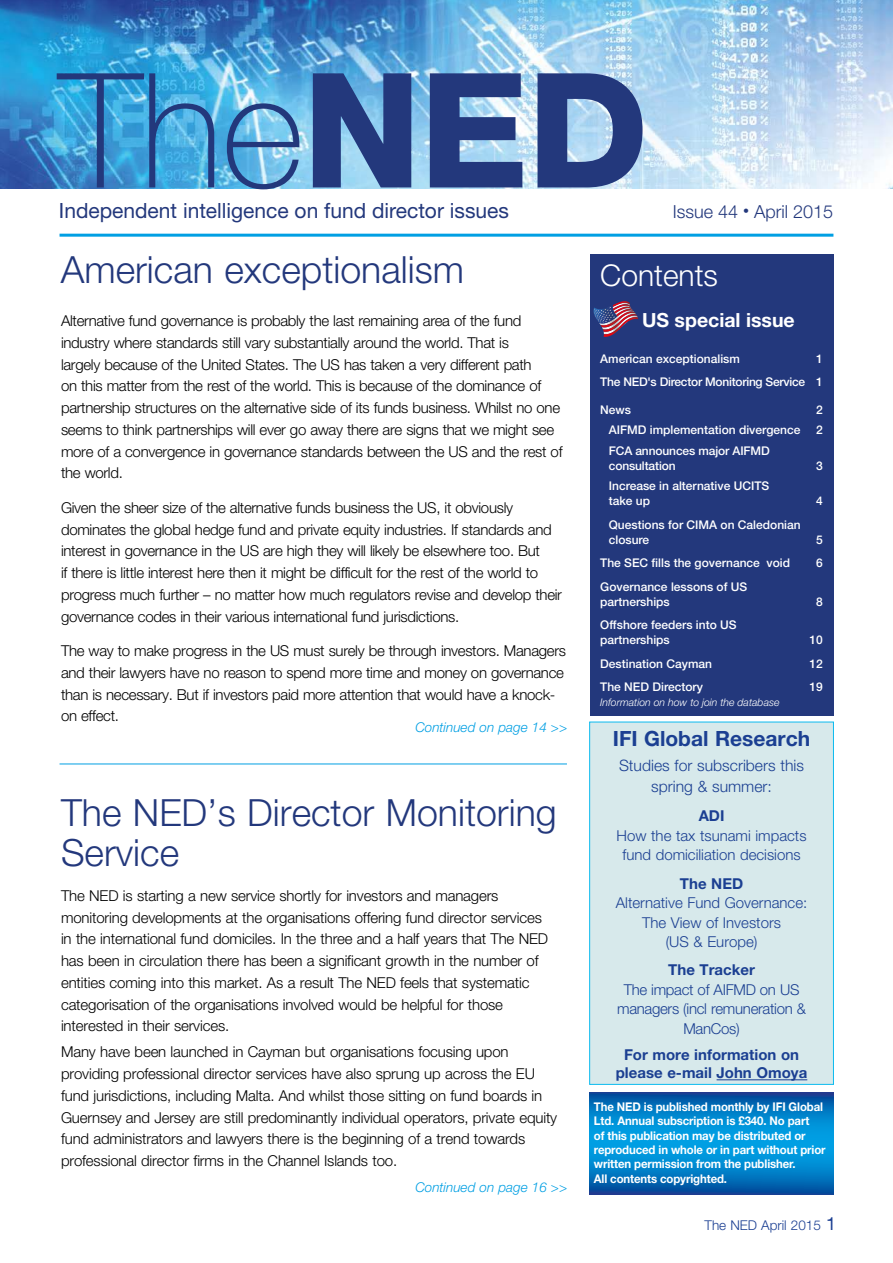
<style>
.page{position:relative;width:893px;height:1263px;background:#fff}
.page>*{position:absolute;margin:0;border:0;box-sizing:border-box;transform-origin:0 0}
.t1{font:300 37.5px/40.5px "Helvetica Neue";color:#23387c}
.t2{font:300 30px "Helvetica Neue";color:#fff}
.t3{font:21px "Helvetica Neue";color:#23387c}
.t4{font:700 21px "Helvetica Neue";color:#1b3f92}
.t5{font:700 19.5px "Helvetica Neue";color:#fff}
.t6{font:300 18px "Helvetica Neue";color:#23387c}
.t7{font:300 15.75px/21px "Helvetica Neue";color:#1b3f92;text-align:center}
.t8{font:300 15px/21.8px "Helvetica Neue";letter-spacing:-.02em;color:#000}
.t9{font:300 15px/19.5px "Helvetica Neue";color:#1b3f92;text-align:center}
.t10{font:700 15px/18px "Helvetica Neue";color:#1b3f92;text-align:center}
.t11{font:300 15px/19.5px "Helvetica Neue";letter-spacing:-.02em;color:#1b3f92;text-align:center}
.t12{font:italic 300 13.5px "Helvetica Neue";color:#009fe3}
.t13{font:300 13.5px "Helvetica Neue";color:#1b3f92}
.t14{font:500 12px/15px "Helvetica Neue";color:#fff}
.t15{font:700 12px/14.4px "Helvetica Neue";letter-spacing:-.01em;color:#fff;scale:.95 1}
.t16{font:500 12px/23.5px "Helvetica Neue";letter-spacing:-.02em;color:#fff;text-align:right}
.t17{font:italic 300 10.5px "Helvetica Neue";color:#fff}
.s1{font-weight:400;font-size:18px}
</style>
<div class="page">
<img style="left:0;top:0;width:893px;height:188px">
<hr style="left:60px;top:234px;width:773px;height:3px;background:#009fe3">
<img style="left:51px;top:36px;width:360px;height:153px">
<svg style="left:430px;top:73px;width:92px;height:114px;background:#4b649b"></svg>
<svg style="left:537px;top:73px;width:105px;height:114px;background:#516aa0"></svg>
<div style="left:590px;top:254px;width:243px;height:462px;background:#23387c"></div>
<div style="left:589px;top:722px;width:245px;height:363px;background:#d7e9eb;border:1px solid #0bbbef"></div>
<svg style="left:590px;top:1093px;width:243px;height:101px;background:#017fc8"></svg>
<hr style="left:60px;top:764px;width:507px;height:1px;background:#009fe3">
<hr style="left:717px;top:1079px;width:90px;height:1px;background:#1b3f92">
<img style="left:613px;top:301px;width:17px;height:13px">
<img style="left:594px;top:312px;width:18px;height:11px">
<img style="left:594px;top:307px;width:17px;height:6px">
<h3 class="t3" style="left:59px;top:198px;width:452px">Independent intelligence on fund director issues</h3>
<p class="t6" style="left:673px;top:201px;width:162px">Issue 44 <sup>•</sup> April 2015</p>
<h1 class="t1" style="left:61px;top:248px;width:405px">American exceptionalism</h1>
<p class="t8" style="left:61px;top:310px;width:503px">Alternative fund governance is probably the last remaining area of the fund industry where standards still vary substantially around the world. That is<br>largely because of the United States. The US has taken a very different path<br>on this matter from the rest of the world. This is because of the dominance of partnership structures on the alternative side of its funds business. Whilst no one seems to think partnerships will ever go away there are signs that we might see more of a convergence in governance standards between the US and the rest of the world.</p>
<p class="t8" style="left:61px;top:496px;width:502px">Given the sheer size of the alternative funds business the US, it obviously dominates the global hedge fund and private equity industries. If standards and interest in governance in the US are high they will likely be elsewhere too. But<br>if there is little interest here then it might be difficult for the rest of the world to progress much further – no matter how much regulators revise and develop their governance codes in their various international fund jurisdictions.</p>
<p class="t8" style="left:61px;top:640px;width:506px">The way to make progress in the US must surely be through investors. Managers and their lawyers have no reason to spend more time and money on governance than is necessary. But if investors paid more attention that would have a knock&shy;on effect.</p>
<p class="t12" style="left:415px;top:719px;width:153px">Continued on page 14 &gt;&gt;</p>
<h1 class="t1" style="left:61px;top:791px;width:497px">The NED’s Director Monitoring<br>Service</h1>
<p class="t8" style="left:61px;top:884px;width:489px">The NED is starting a new service shortly for investors and managers monitoring developments at the organisations offering fund director services in the international fund domiciles. In the three and a half years that The NED has been in circulation there has been a significant growth in the number of entities coming into this market. As a result The NED feels that systematic categorisation of the organisations involved would be helpful for those interested in their services.</p>
<p class="t8" style="left:61px;top:1041px;width:498px">Many have been launched in Cayman but organisations focusing upon providing professional director services have also sprung up across the EU fund jurisdictions, including Malta. And whilst those sitting on fund boards in Guernsey and Jersey are still predominantly individual operators, private equity fund administrators and lawyers there is the beginning of a trend towards professional director firms in the Channel Islands too.</p>
<p class="t12" style="left:415px;top:1179px;width:153px">Continued on page 16 &gt;&gt;</p>
<h2 class="t2" style="left:600px;top:257px;width:119px">Contents</h2>
<h3 class="t5" style="left:642px;top:308px;width:154px">US special issue</h3>
<p class="t14" style="left:600px;top:351px;width:141px">American exceptionalism</p>
<p class="t16" style="left:600px;top:347px;width:224px">1<br>The NED's Director Monitoring Service 1</p>
<p class="t14" style="left:600px;top:402px;width:32px">News</p>
<p class="t14" style="left:816px;top:402px;width:8px">2</p>
<p class="t14" style="left:609px;top:422px;width:193px">AIFMD implementation divergence</p>
<p class="t14" style="left:816px;top:422px;width:8px">2</p>
<p class="t14" style="left:609px;top:443px;width:162px">FCA announces major AIFMD consultation</p>
<p class="t14" style="left:816px;top:458px;width:8px">3</p>
<p class="t14" style="left:609px;top:478px;width:162px">Increase in alternative UCITS take up</p>
<p class="t14" style="left:609px;top:517px;width:193px">Questions for CIMA on Caledonian closure</p>
<p class="t14" style="left:816px;top:493px;width:8px">4</p>
<p class="t14" style="left:816px;top:532px;width:8px">5</p>
<p class="t14" style="left:600px;top:555px;width:191px">The SEC fills the governance void</p>
<p class="t14" style="left:816px;top:555px;width:8px">6</p>
<p class="t14" style="left:600px;top:579px;width:148px">Governance lessons of US partnerships</p>
<p class="t14" style="left:816px;top:594px;width:8px">8</p>
<p class="t14" style="left:600px;top:617px;width:138px">Offshore feeders into US partnerships</p>
<p class="t14" style="left:809px;top:632px;width:15px">10</p>
<p class="t14" style="left:600px;top:656px;width:113px">Destination Cayman</p>
<p class="t14" style="left:809px;top:656px;width:15px">12</p>
<p class="t14" style="left:600px;top:679px;width:104px">The NED Directory</p>
<p class="t14" style="left:809px;top:679px;width:15px">19</p>
<p class="t17" style="left:600px;top:696px;width:181px">Information on how to join the database</p>
<h3 class="t4" style="left:613px;top:725px;width:199px">IFI Global Research</h3>
<p class="t7" style="left:619px;top:754px;width:187px">Studies for subscribers this spring &amp; summer:</p>
<p class="t10" style="left:699px;top:807px;width:27px">ADI</p>
<p class="t9" style="left:617px;top:825px;width:192px">How the tax tsunami impacts fund domiciliation decisions</p>
<p class="t10" style="left:680px;top:874px;width:65px">The NED</p>
<p class="t9" style="left:616px;top:893px;width:193px">Alternative Fund Governance:<br>The View of Investors<br>(US &amp; Europe)</p>
<p class="t10" style="left:668px;top:960px;width:88px">The Tracker</p>
<p class="t11" style="left:617px;top:979px;width:190px">The impact of AIFMD on US managers (incl remuneration &amp;<br>ManCos)</p>
<p class="t10" style="left:616px;top:1045px;width:193px">For more information on please e-mail John Omoya</p>
<p class="t15" style="left:594px;top:1099px;width:245px">The NED is published monthly by IFI Global Ltd. Annual subscription is £340. No part<br>of this publication may be distributed or reproduced in whole or in part without prior written permission from the publisher.<br>All contents copyrighted.</p>
<p class="t13" style="left:704px;top:1217px;width:133px">The NED April 2015 <span class="s1">1</span></p>
</div>
